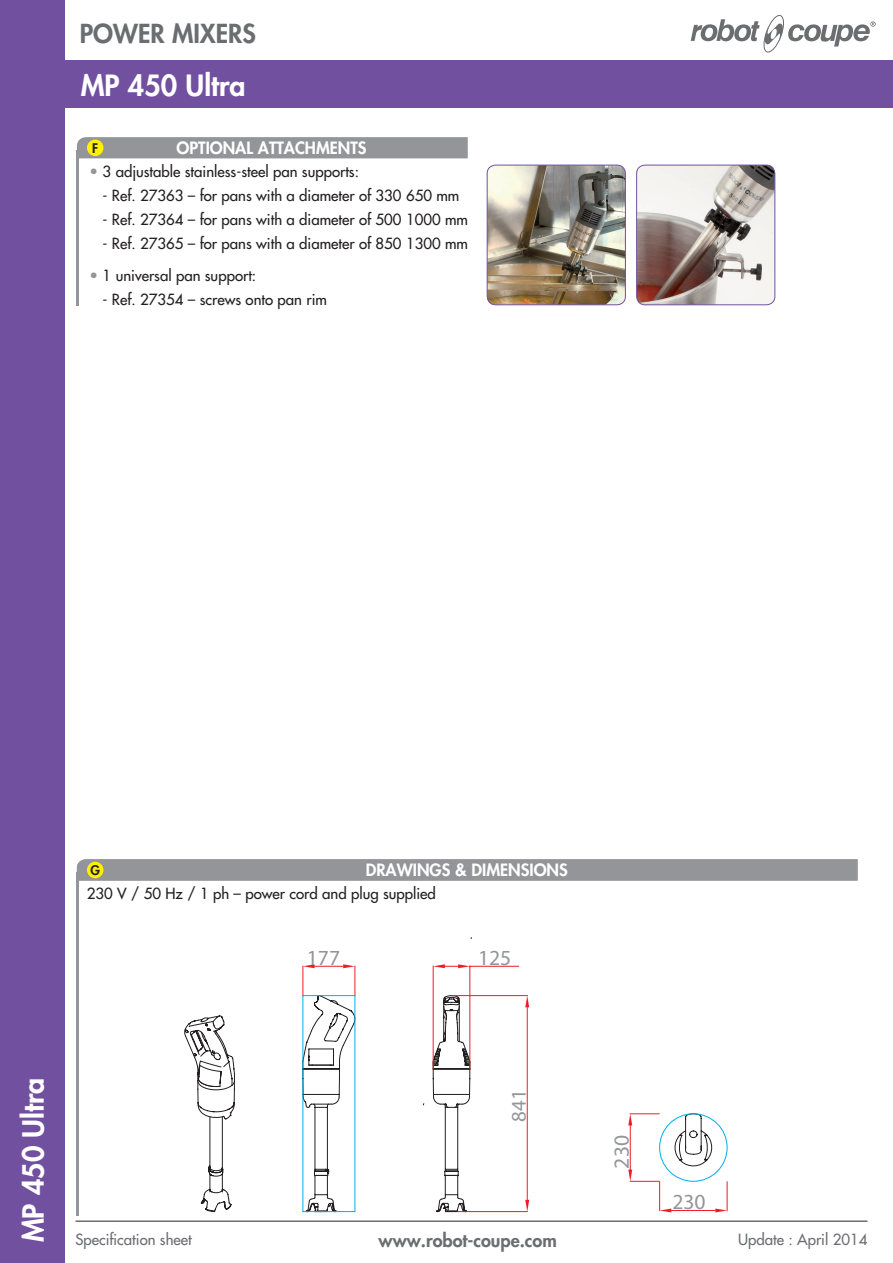
<style>
.page{position:relative;width:893px;height:1263px;background:#fff}
.page>*{position:absolute;margin:0;border:0;box-sizing:border-box;transform-origin:0 0}
.t1{font:800 28.5px "Futura";color:#fff}
.t2{font:800 25.5px "Futura";color:#6c6d70}
.t3{font:21.6px "Myriad Pro";color:#939598}
.t4{font:20.85px "Myriad Pro";color:#939598}
.t5{font:800 18px "Futura";color:#6c6d70}
.t6{font:800 16.5px "Futura";color:#fff}
.t7{font:15px "Futura";color:#231f20}
.t8{font:15px "Futura";color:#6c6d70}
.t9{font:800 12.9px "Futura";color:#231f20}
.s1{color:#939598}
</style>
<div class="page">
<div style="left:0;top:60px;width:893px;height:47px;background:#7150a0"></div>
<svg style="left:691px;top:15px;width:185px;height:37px"></svg>
<div style="left:0;top:0;width:65px;height:1263px;background:#7150a0"></div>
<svg style="left:185px;top:1016px;width:50px;height:196px"></svg>
<svg style="left:303px;top:964px;width:53px;height:248px"></svg>
<hr style="left:303px;top:1211px;width:52px;height:1px;background:#00aeef">
<hr style="left:303px;top:995px;width:52px;height:1px;background:#00aeef">
<hr style="left:303px;top:995px;width:1px;height:216px;background:#00aeef">
<hr style="left:355px;top:995px;width:1px;height:216px;background:#00aeef">
<hr style="left:458px;top:1211px;width:69px;height:1px;background:#ee1d23">
<hr style="left:452px;top:995px;width:75px;height:1px;background:#ee1d23">
<hr style="left:527px;top:1007px;width:1px;height:193px;background:#ee1d23">
<svg style="left:525px;top:1200px;width:4px;height:11px"></svg>
<svg style="left:525px;top:995px;width:4px;height:12px"></svg>
<hr style="left:470px;top:966px;width:49px;height:1px;background:#ee1d23">
<svg style="left:423px;top:937px;width:48px;height:275px"></svg>
<svg style="left:672px;top:1113px;width:42px;height:54px"></svg>
<hr style="left:630px;top:1125px;width:1px;height:44px;background:#ee1d23">
<svg style="left:628px;top:1113px;width:31px;height:12px"></svg>
<svg style="left:628px;top:1169px;width:31px;height:13px"></svg>
<hr style="left:727px;top:1181px;width:1px;height:30px;background:#ee1d23">
<hr style="left:659px;top:1181px;width:1px;height:30px;background:#ee1d23">
<hr style="left:671px;top:1210px;width:44px;height:1px;background:#ee1d23">
<svg style="left:715px;top:1208px;width:12px;height:4px"></svg>
<svg style="left:660px;top:1208px;width:11px;height:4px"></svg>
<div style="left:660px;top:1114px;width:67px;height:67px;border:1px solid #00aeef;border-radius:50%"></div>
<hr style="left:77px;top:150px;width:2px;height:155px;background:#939598">
<div style="left:77px;top:137px;width:391px;height:21px;background:#939598"></div>
<div style="left:87px;top:140px;width:16px;height:16px;background:#fff101;border-radius:50%"></div>
<img style="left:487px;top:165px;width:138px;height:140px">
<div style="left:487px;top:165px;width:139px;height:140px;border:1px solid #7150a0;border-radius:9px"></div>
<img style="left:637px;top:165px;width:138px;height:140px">
<div style="left:636px;top:165px;width:139px;height:140px;border:1px solid #7150a0;border-radius:9px"></div>
<hr style="left:75px;top:1220px;width:792px;height:2px;background:#6c6d70">
<hr style="left:77px;top:872px;width:2px;height:343px;background:#939598">
<div style="left:77px;top:859px;width:780px;height:21px;background:#939598"></div>
<div style="left:87px;top:862px;width:16px;height:16px;background:#fff101;border-radius:50%"></div>
<h2 class="t2" style="left:80px;top:17px;width:178px">POWER MIXERS</h2>
<h1 class="t1" style="left:81px;top:67px;width:166px">MP 450 Ultra</h1>
<p class="t9" style="left:92px;top:140px;width:8px">F</p>
<p class="t6" style="left:177px;top:138px;width:191px">OPTIONAL ATTACHMENTS</p>
<p class="t7" style="left:90px;top:162px;width:271px"><span class="s1">•</span> 3 adjustable stainless-steel pan supports:</p>
<p class="t7" style="left:103px;top:186px;width:358px">- Ref. 27363 – for pans with a diameter of 330 650 mm</p>
<p class="t7" style="left:103px;top:210px;width:367px">- Ref. 27364 – for pans with a diameter of 500 1000 mm</p>
<p class="t7" style="left:103px;top:234px;width:367px">- Ref. 27365 – for pans with a diameter of 850 1300 mm</p>
<p class="t7" style="left:90px;top:266px;width:168px"><span class="s1">•</span> 1 universal pan support:</p>
<p class="t7" style="left:103px;top:290px;width:226px">- Ref. 27354 – screws onto pan rim</p>
<p class="t6" style="left:373px;top:860px;width:197px">ACCESSOIRES EN OPTIONS</p>
<p class="t7" style="left:87px;top:884px;width:350px">230 V / 50 Hz / 1 ph – power cord and plug supplied</p>
<p class="t9" style="left:90px;top:862px;width:11px">GF</p>
<p class="t6" style="left:366px;top:860px;width:165px">DRAWINGS &amp; DIMENS</p>
<h3 class="t3" style="left:307px;top:944px;width:35px">177</h3>
<h3 class="t3" style="left:478px;top:944px;width:35px">125</h3>
<h1 class="t1" style="left:15px;top:1242px;width:166px;rotate:-90deg">MP 450 Ultra</h1>
<h3 class="t4" style="left:506px;top:1122px;width:34px;rotate:-90deg">841</h3>
<h3 class="t3" style="left:608px;top:1168px;width:35px;rotate:-90deg">230</h3>
<h3 class="t3" style="left:672px;top:1188px;width:35px">230</h3>
<p class="t8" style="left:75px;top:1230px;width:118px">Specification sheet</p>
<p class="t5" style="left:379px;top:1229px;width:180px">www.robot-coupe.com</p>
<p class="t8" style="left:738px;top:1230px;width:131px">Update : April 2014</p>
</div>
